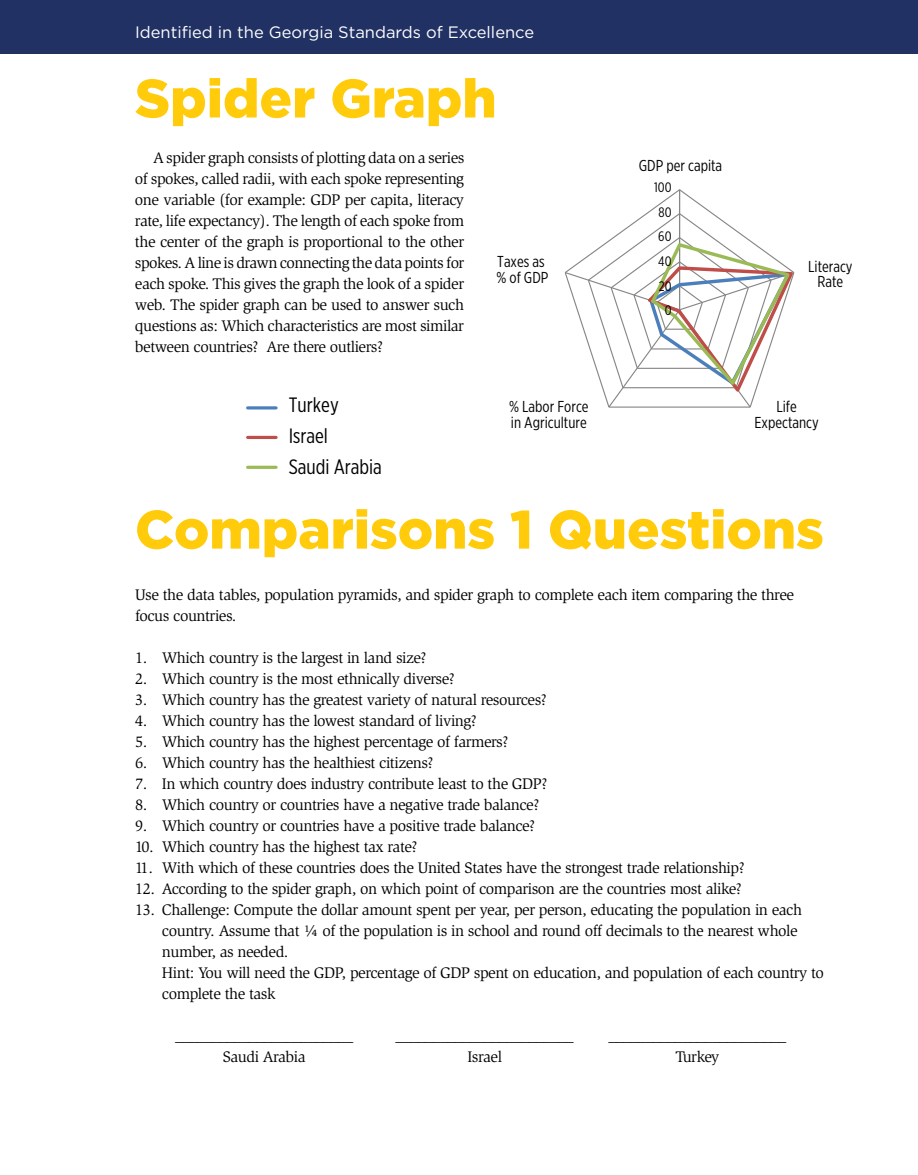
<style>
.page{position:relative;width:918px;height:1175px;background:#fff}
.page>*{position:absolute;margin:0;border:0;box-sizing:border-box;transform-origin:0 0}
.t1{font:900 54px "Gotham";color:#ffcb0a}
.t2{font:20.7px/31px "Gotham X Narrow";color:#010101}
.t3{font:16.5px "Gotham";color:#fff}
.t4{font:15.9px/15.9px "Gotham X Narrow";color:#030303}
.t5{font:15.75px/21px "Slimbach Std";letter-spacing:-.03em;color:#000}
.t6{font:13.65px/24.8px "Gotham X Narrow";color:#030303;text-align:right}
</style>
<div class="page">
<div style="left:0;top:0;width:918px;height:54px;background:#213164"></div>
<svg style="left:564px;top:189px;width:191px;height:219px"></svg>
<svg style="left:645px;top:241px;width:150px;height:155px"></svg>
<hr style="left:248px;top:406px;width:28px;height:3px;background:#4a7fbc">
<hr style="left:248px;top:436px;width:28px;height:3px;background:#bf4d49">
<hr style="left:248px;top:466px;width:28px;height:3px;background:#99ba54">
<p class="t3" style="left:135px;top:22px;width:401px">Identified in the Georgia Standards of Excellence</p>
<h1 class="t1" style="left:135px;top:61px;width:363px">Spider Graph</h1>
<p class="t5" style="left:135px;top:148px;width:331px;text-align:justify;text-indent:18px">A spider graph consists of plotting data on a series of spokes, called radii, with each spoke representing one variable (for example: GDP per capita, literacy rate, life expectancy). The length of each spoke from the center of the graph is proportional to the other spokes. A line is drawn connecting the data points for each spoke. This gives the graph the look of a spider web. The spider graph can be used to answer such questions as: Which characteristics are most similar between countries? Are there outliers?</p>
<p class="t4" style="left:496px;top:253px;width:54px">Taxes as % of GDP</p>
<h2 class="t2" style="left:289px;top:388px;width:95px">Turkey<br>Israel<br>Saudi Arabia</h2>
<p class="t4" style="left:509px;top:398px;width:81px">% Labor Force in Agriculture</p>
<p class="t4" style="left:639px;top:157px;width:85px">GDP per capita</p>
<p class="t6" style="left:654px;top:174px;width:19px">100<br>80<br>60<br>40<br>20<br>0</p>
<p class="t4" style="left:808px;top:258px;width:46px;text-align:center">Literacy<br>Rate</p>
<p class="t4" style="left:754px;top:398px;width:66px;text-align:center">Life<br>Expectancy</p>
<h1 class="t1" style="left:135px;top:492px;width:690px">Comparisons 1 Questions</h1>
<p class="t5" style="left:135px;top:584px;width:661px">Use the data tables, population pyramids, and spider graph to complete each item comparing the three focus countries.</p>
<p class="t5" style="left:135px;top:647px;width:293px">1. Which country is the largest in land size?</p>
<p class="t5" style="left:135px;top:668px;width:322px">2. Which country is the most ethnically diverse?</p>
<p class="t5" style="left:135px;top:689px;width:414px">3. Which country has the greatest variety of natural resources?</p>
<p class="t5" style="left:135px;top:710px;width:344px">4. Which country has the lowest standard of living?</p>
<p class="t5" style="left:135px;top:731px;width:375px">5. Which country has the highest percentage of farmers?</p>
<p class="t5" style="left:135px;top:752px;width:300px">6. Which country has the healthiest citizens?</p>
<p class="t5" style="left:135px;top:773px;width:414px">7. In which country does industry contribute least to the GDP?</p>
<p class="t5" style="left:135px;top:794px;width:406px">8. Which country or countries have a negative trade balance?</p>
<p class="t5" style="left:135px;top:815px;width:402px">9. Which country or countries have a positive trade balance?</p>
<p class="t5" style="left:135px;top:836px;width:284px">10. Which country has the highest tax rate?</p>
<p class="t5" style="left:135px;top:857px;width:611px">11. With which of these countries does the United States have the strongest trade relationship?</p>
<p class="t5" style="left:135px;top:878px;width:608px">12. According to the spider graph, on which point of comparison are the countries most alike?</p>
<p class="t5" style="left:162px;top:899px;width:663px;text-indent:-27px">13. Challenge: Compute the dollar amount spent per year, per person, educating the population in each country. Assume that ¼ of the population is in school and round off decimals to the nearest whole number, as needed.<br>Hint: You will need the GDP, percentage of GDP spent on education, and population of each country to complete the task</p>
<p class="t5" style="left:175px;top:1025px;width:180px">________________________</p>
<p class="t5" style="left:396px;top:1025px;width:180px">________________________</p>
<p class="t5" style="left:608px;top:1025px;width:180px">________________________</p>
<p class="t5" style="left:223px;top:1046px;width:84px">Saudi Arabia</p>
<p class="t5" style="left:467px;top:1046px;width:36px">Israel</p>
<p class="t5" style="left:676px;top:1046px;width:45px">Turkey</p>
</div>
